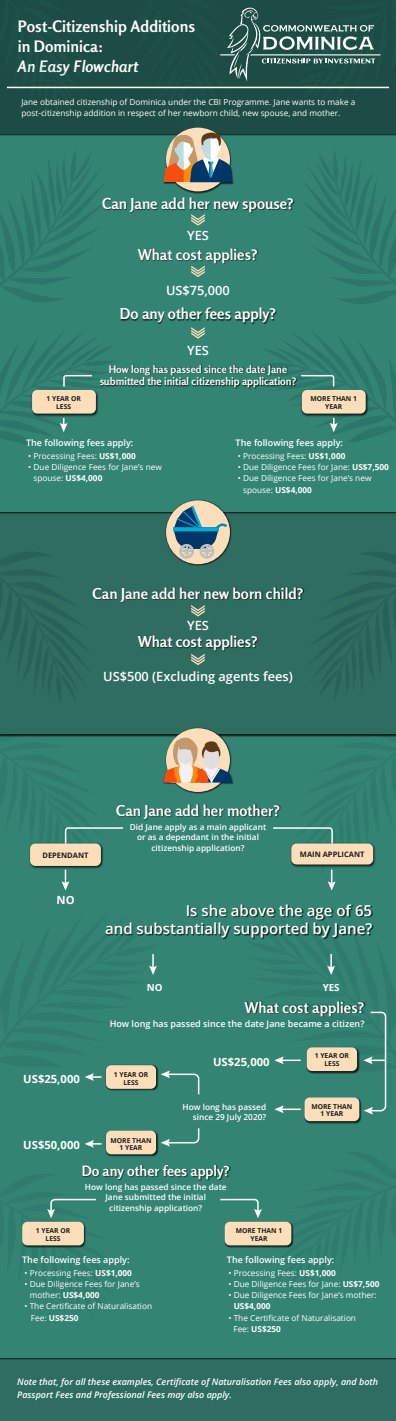
<style>
.page{position:relative;width:396px;height:1421px;background:#fff}
.page>*{position:absolute;margin:0;border:0;box-sizing:border-box;transform-origin:0 0}
.t1{font:700 15.75px/19.5px "Rosario";color:#fff}
.t2{font:italic 700 15.75px "Rosario";letter-spacing:.025em;color:#fff}
.t3{font:700 15px "Rosario";color:#fff}
.t4{font:600 15px/18px "Open Sans";color:#fff;text-align:right}
.t5{font:700 14.25px "Rosario";color:#fff}
.t6{font:600 12.75px "Open Sans";color:#fff}
.t7{font:700 11.25px "Open Sans";color:#fff}
.t8{font:700 10.5px/12.8px "Rosario";color:#fff;text-align:center}
.t9{font:700 9.75px "Open Sans";color:#fff}
.t10{font:600 9px "Open Sans";color:#fff}
.t11{font:italic 600 9px/12.8px "Open Sans";color:#fff}
.t12{font:8.25px/11.2px "Open Sans";color:#fff}
.t13{font:600 8.25px/10.5px "Open Sans";color:#fff;text-align:center}
.t14{font:700 8.25px "Open Sans";color:#fff}
.t15{font:700 7.5px "Open Sans";color:#1d1d1b}
.t16{font:700 6.75px/7.5px "Open Sans";color:#1d1d1b;text-align:center}
.s1{font-weight:700}
</style>
<div class="page">
<div style="left:0;top:1356px;width:395px;height:65px;background:#2f6d61"></div>
<div style="left:0;top:726px;width:395px;height:632px;background:#348474"></div>
<img style="left:82px;top:1164px;width:149px;height:17px">
<svg style="left:84px;top:1140px;width:17px;height:8px"></svg>
<svg style="left:161px;top:1128px;width:39px;height:19px"></svg>
<svg style="left:32px;top:1174px;width:86px;height:75px"></svg>
<svg style="left:220px;top:1198px;width:41px;height:20px"></svg>
<img style="left:124px;top:804px;width:147px;height:16px">
<svg style="left:245px;top:954px;width:142px;height:161px"></svg>
<svg style="left:61px;top:804px;width:63px;height:87px"></svg>
<svg style="left:271px;top:804px;width:65px;height:87px"></svg>
<img style="left:305px;top:1046px;width:54px;height:28px">
<div style="left:306px;top:1047px;width:50px;height:24px;background:#fcdebb;border-radius:5px"></div>
<img style="left:303px;top:1096px;width:59px;height:28px">
<div style="left:304px;top:1097px;width:55px;height:24px;background:#fcdebb;border-radius:5px"></div>
<img style="left:22px;top:1220px;width:65px;height:28px">
<div style="left:22px;top:1222px;width:62px;height:23px;background:#fcdebb;border-radius:5px"></div>
<img style="left:224px;top:1221px;width:70px;height:27px">
<div style="left:224px;top:1222px;width:67px;height:23px;background:#fcdebb;border-radius:5px"></div>
<img style="left:105px;top:1130px;width:54px;height:27px">
<div style="left:106px;top:1131px;width:50px;height:23px;background:#fcdebb;border-radius:5px"></div>
<img style="left:29px;top:842px;width:75px;height:27px">
<div style="left:30px;top:843px;width:71px;height:23px;background:#fcdebb;border-radius:5px"></div>
<img style="left:289px;top:842px;width:86px;height:26px">
<div style="left:291px;top:843px;width:81px;height:21px;background:#fcdebb;border-radius:5px"></div>
<div style="left:0;top:505px;width:395px;height:229px;background:#2f6d61"></div>
<img style="left:93px;top:587px;width:212px;height:16px">
<img style="left:138px;top:636px;width:121px;height:16px">
<svg style="left:191px;top:654px;width:13px;height:11px"></svg>
<svg style="left:191px;top:605px;width:13px;height:11px"></svg>
<svg style="left:314px;top:552px;width:81px;height:139px"></svg>
<svg style="left:0;top:552px;width:93px;height:141px"></svg>
<div style="left:0;top:124px;width:395px;height:388px;background:#348474"></div>
<img style="left:107px;top:198px;width:20px;height:13px">
<img style="left:121px;top:307px;width:156px;height:18px">
<div style="left:0;top:0;width:395px;height:134px;background:#1c4c43"></div>
<svg style="left:191px;top:327px;width:13px;height:12px"></svg>
<svg style="left:0;top:150px;width:107px;height:152px"></svg>
<svg style="left:6px;top:86px;width:84px;height:3px"></svg>
<svg style="left:265px;top:333px;width:130px;height:109px"></svg>
<img style="left:299px;top:388px;width:70px;height:29px">
<div style="left:301px;top:390px;width:64px;height:24px;background:#fcdebb;border-radius:5px"></div>
<svg style="left:0;top:333px;width:115px;height:112px"></svg>
<img style="left:30px;top:388px;width:69px;height:29px">
<div style="left:32px;top:390px;width:64px;height:24px;background:#fcdebb;border-radius:5px"></div>
<img style="left:87px;top:363px;width:222px;height:36px">
<hr style="left:7px;top:87px;width:381px;height:1px;background:#fff">
<svg style="left:130px;top:0;width:266px;height:307px"></svg>
<img style="left:164px;top:499px;width:68px;height:67px">
<div style="left:166px;top:500px;width:63px;height:64px;background:#fcdebb;border-radius:50%"></div>
<svg style="left:173px;top:506px;width:54px;height:53px"></svg>
<img style="left:162px;top:727px;width:72px;height:67px">
<div style="left:166px;top:728px;width:63px;height:64px;background:#fcdebb;border-radius:50%"></div>
<svg style="left:164px;top:737px;width:68px;height:46px"></svg>
<img style="left:187px;top:904px;width:187px;height:36px">
<svg style="left:85px;top:909px;width:115px;height:186px"></svg>
<h1 class="t1" style="left:18px;top:17px;width:178px">Post-Citizenship Additions in Dominica:</h1>
<h1 class="t2" style="left:18px;top:57px;width:122px">An Easy Flowchart</h1>
<p class="t12" style="left:21px;top:96px;width:335px">Jane obtained citizenship of Dominica under the CBI Programme. Jane wants to make a post-citizenship addition in respect of her newborn child, new spouse, and mother.</p>
<h3 class="t6" style="left:188px;top:104px;width:22px">NO</h3>
<h2 class="t3" style="left:102px;top:195px;width:193px">Can Jane add her new spouse?</h2>
<h2 class="t3" style="left:138px;top:245px;width:121px">What cost applies?</h2>
<h3 class="t6" style="left:187px;top:227px;width:23px">YES</h3>
<h3 class="t6" style="left:166px;top:282px;width:65px">US$75,000</h3>
<h2 class="t3" style="left:120px;top:305px;width:157px">Do any other fees apply?</h2>
<h3 class="t6" style="left:187px;top:341px;width:23px">YES</h3>
<p class="t16" style="left:46px;top:394px;width:36px;line-height:8.2px">1 YEAR OR<br>LESS</p>
<p class="t8" style="left:99px;top:362px;width:198px">How long has passed since the date Jane submitted the initial citizenship application?</p>
<p class="t16" style="left:310px;top:394px;width:48px;line-height:8.2px">MORE THAN 1<br>YEAR</p>
<p class="t10" style="left:26px;top:437px;width:109px">The following fees apply:</p>
<p class="t12" style="left:28px;top:450px;width:109px">• Processing Fees: <span class="s1">US$1,000</span></p>
<p class="t12" style="left:34px;top:461px;width:130px;text-indent:-5px">• Due Diligence Fees for Jane’s new spouse: <span class="s1">US$4,000</span></p>
<p class="t10" style="left:235px;top:437px;width:109px">The following fees apply:</p>
<p class="t12" style="left:237px;top:450px;width:109px">• Processing Fees: <span class="s1">US$1,000</span></p>
<p class="t12" style="left:237px;top:461px;width:152px">• Due Diligence Fees for Jane: <span class="s1">US$7,500</span></p>
<p class="t12" style="left:243px;top:472px;width:130px;text-indent:-5px">• Due Diligence Fees for Jane’s new spouse: <span class="s1">US$4,000</span></p>
<h2 class="t3" style="left:92px;top:584px;width:212px">Can Jane add her new born child?</h2>
<h2 class="t3" style="left:138px;top:632px;width:121px">What cost applies?</h2>
<h3 class="t6" style="left:187px;top:617px;width:23px">YES</h3>
<h3 class="t6" style="left:103px;top:668px;width:191px">US$500 (Excluding agents fees)</h3>
<h2 class="t3" style="left:116px;top:801px;width:165px">Can Jane add her mother?</h2>
<p class="t13" style="left:129px;top:821px;width:138px">Did Jane apply as a main applicant or as a dependant in the initial citizenship application?</p>
<p class="t15" style="left:42px;top:850px;width:47px">DEPENDANT</p>
<p class="t15" style="left:299px;top:849px;width:66px">MAIN APPLICANT</p>
<h3 class="t7" style="left:56px;top:892px;width:20px">NO</h3>
<h3 class="t7" style="left:23px;top:1071px;width:58px">US$25,000</h3>
<h3 class="t7" style="left:23px;top:1136px;width:58px">US$50,000</h3>
<h2 class="t4" style="left:105px;top:902px;width:268px">Is she above the age of 65<br>and substantially supported by Jane?</h2>
<p class="t9" style="left:147px;top:980px;width:17px">NO</p>
<p class="t9" style="left:322px;top:980px;width:18px">YES</p>
<h2 class="t3" style="left:244px;top:998px;width:121px">What cost applies?</h2>
<p class="t10" style="left:109px;top:1018px;width:256px">How long has passed since the date Jane became a citizen?</p>
<p class="t16" style="left:114px;top:1071px;width:36px">1 YEAR OR<br>LESS</p>
<p class="t16" style="left:110px;top:1136px;width:42px">MORE THAN<br>1 YEAR</p>
<h3 class="t7" style="left:213px;top:1054px;width:58px">US$25,000</h3>
<p class="t13" style="left:182px;top:1101px;width:85px;text-align:right">How long has passed since 29 July 2020?</p>
<p class="t16" style="left:314px;top:1052px;width:36px">1 YEAR OR<br>LESS</p>
<p class="t16" style="left:311px;top:1102px;width:42px">MORE THAN<br>1 YEAR</p>
<h3 class="t5" style="left:82px;top:1162px;width:149px">Do any other fees apply?</h3>
<p class="t16" style="left:36px;top:1227px;width:36px">1 YEAR OR<br>LESS</p>
<p class="t13" style="left:85px;top:1181px;width:143px">How long has passed since the date<br>Jane submitted the initial citizenship application?</p>
<p class="t16" style="left:235px;top:1227px;width:48px">MORE THAN 1<br>YEAR</p>
<p class="t10" style="left:22px;top:1253px;width:109px">The following fees apply:</p>
<p class="t12" style="left:24px;top:1267px;width:109px">• Processing Fees: <span class="s1">US$1,000</span></p>
<p class="t12" style="left:30px;top:1278px;width:111px;text-indent:-5px">• Due Diligence Fees for Jane’s mother: <span class="s1">US$4,000</span></p>
<p class="t12" style="left:31px;top:1301px;width:122px;text-indent:-6px">• The Certificate of Naturalisation<br>Fee: <span class="s1">US$250</span></p>
<p class="t10" style="left:226px;top:1253px;width:109px">The following fees apply:</p>
<p class="t12" style="left:228px;top:1267px;width:109px">• Processing Fees: <span class="s1">US$1,000</span></p>
<p class="t12" style="left:228px;top:1278px;width:152px">• Due Diligence Fees for Jane: <span class="s1">US$7,500</span></p>
<p class="t12" style="left:228px;top:1289px;width:149px">• Due Diligence Fees for Jane’s mother:</p>
<p class="t14" style="left:233px;top:1301px;width:38px">US$4,000</p>
<p class="t12" style="left:233px;top:1312px;width:124px;text-indent:-5px">• The Certificate of Naturalisation<br>Fee: <span class="s1">US$250</span></p>
<p class="t11" style="left:17px;top:1375px;width:362px">Note that, for all these examples, Certificate of Naturalisation Fees also apply, and both<br>Passport Fees and Professional Fees may also apply.</p>
</div>
